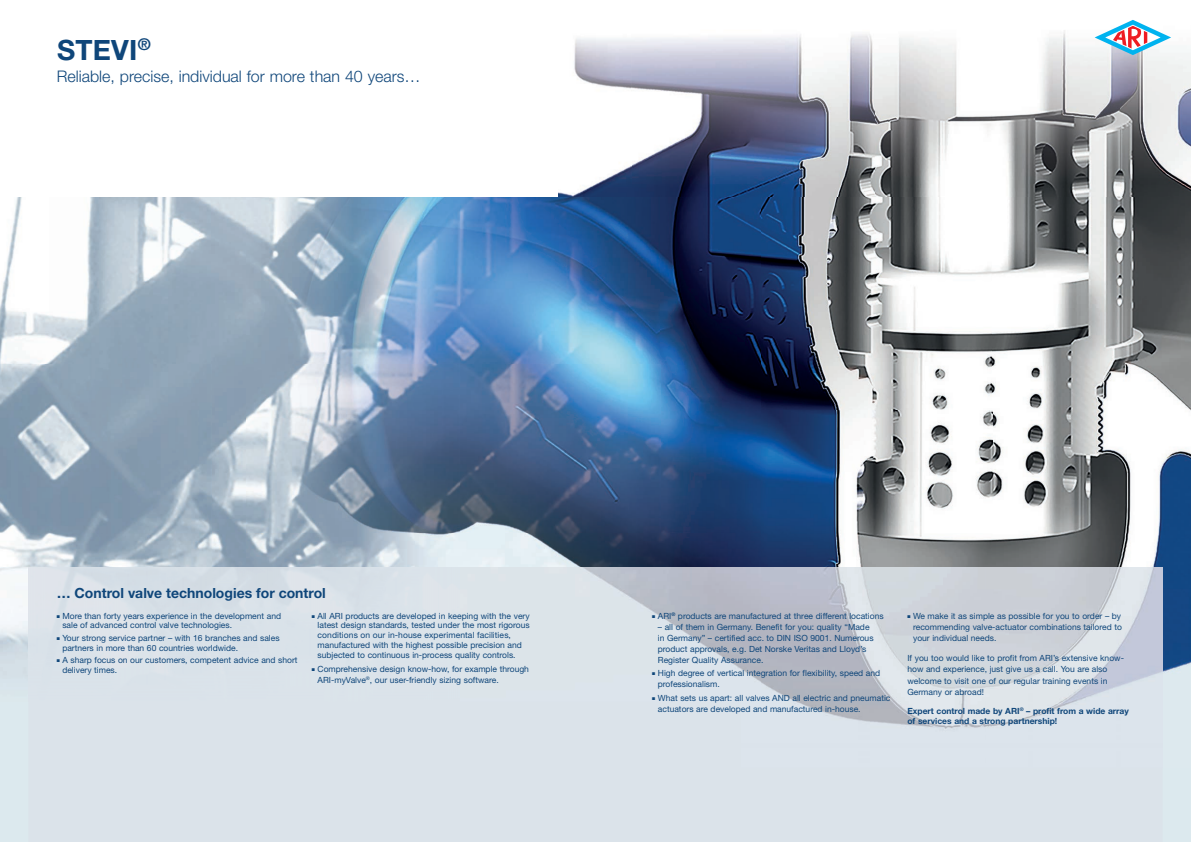
<style>
.page{position:relative;width:1191px;height:842px;background:#fff}
.page>*{position:absolute;margin:0;border:0;box-sizing:border-box;transform-origin:0 0}
.t1{font:700 28px "Helvetica Neue LT Pro";letter-spacing:.01em;color:#0f467a}
.t2{font:300 16px "Helvetica Neue LT Pro";color:#0f467a}
.t3{font:700 14px "Helvetica Neue LT Pro";color:#0f467a}
.t4{font:8.5px/11px "Helvetica Neue LT Pro";color:#0f467a}
.t5{font:700 8.5px/10.2px "Helvetica Neue LT Pro";color:#0f467a}
</style>
<div class="page">
<img style="left:574px;top:38px;width:57px;height:51px">
<img style="left:631px;top:30px;width:560px;height:167px">
<img style="left:558px;top:166px;width:73px;height:31px">
<img style="left:459px;top:197px;width:533px;height:370px">
<img style="left:992px;top:197px;width:199px;height:392px">
<img style="left:1162px;top:589px;width:29px;height:179px">
<img style="left:0;top:197px;width:459px;height:505px">
<img style="left:761px;top:567px;width:401px;height:135px">
<img style="left:452px;top:567px;width:309px;height:135px">
<div style="left:28px;top:702px;width:1134px;height:140px;background:#dbe3ea"></div>
<svg style="left:1094px;top:20px;width:77px;height:35px"></svg>
<h1 class="t1" style="left:57px;top:32px;width:95px">STEVI<sup>®</sup></h1>
<h2 class="t2" style="left:57px;top:66px;width:365px">Reliable, precise, individual for more than 40 years…</h2>
<h3 class="t3" style="left:57px;top:585px;width:271px">… Control valve technologies for control</h3>
<p class="t4" style="left:62px;top:610px;width:220px;line-height:9.7px;text-indent:-6px">■ More than forty years experience in the development and sale of advanced control valve technologies.</p>
<p class="t4" style="left:62px;top:633px;width:219px;line-height:9.7px;text-indent:-6px">■ Your strong service partner – with 16 branches and sales partners in more than 60 countries worldwide.</p>
<p class="t4" style="left:62px;top:655px;width:237px;line-height:9.7px;text-indent:-6px">■ A sharp focus on our customers, competent advice and short delivery times.</p>
<p class="t4" style="left:317px;top:610px;width:214px;line-height:9.9px;text-indent:-6px">■ All ARI products are developed in keeping with the very latest design standards, tested under the most rigorous conditions on our in-house experimental facilities, manufactured with the highest possible precision and subjected to continuous in-process quality controls.</p>
<p class="t4" style="left:317px;top:663px;width:213px;text-indent:-6px">■ Comprehensive design know-how, for example through<br>ARI-myValve<sup>®</sup>, our user-friendly sizing software.</p>
<p class="t4" style="left:652px;top:610px;width:233px">■ ARI<sup>®</sup> products are manufactured at three different locations</p>
<p class="t4" style="left:658px;top:621px;width:217px">– all of them in Germany. Benefit for you: quality “Made in Germany” – certified acc. to DIN ISO 9001. Numerous product approvals, e.g. Det Norske Veritas and Lloyd’s Register Quality Assurance.</p>
<p class="t4" style="left:658px;top:668px;width:224px;text-indent:-6px">■ High degree of vertical integration for flexibility, speed and professionalism.</p>
<p class="t4" style="left:658px;top:692px;width:234px;text-indent:-6px">■ What sets us apart: all valves AND all electric and pneumatic actuators are developed and manufactured in-house.</p>
<p class="t4" style="left:913px;top:610px;width:210px;text-align:justify;text-indent:-6px">■ We make it as simple as possible for you to order – by recommending valve-actuator combinations tailored to your individual needs.</p>
<p class="t4" style="left:907px;top:652px;width:218px;line-height:11.5px">If you too would like to profit from ARI’s extensive know&shy;how and experience, just give us a call. You are also welcome to visit one of our regular training events in Germany or abroad!</p>
<p class="t5" style="left:907px;top:705px;width:223px">Expert control made by ARI<sup>®</sup> – profit from a wide array of services and a strong partnership!</p>
</div>
